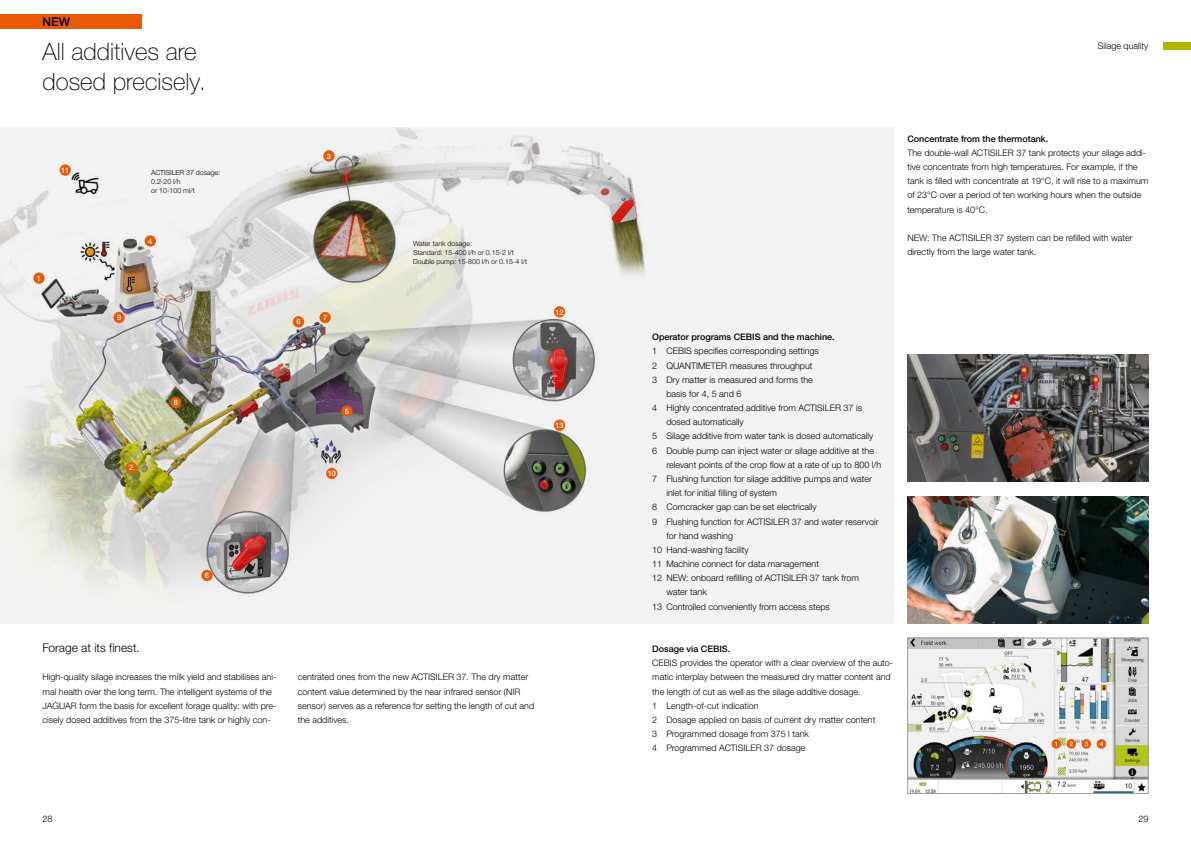
<style>
.page{position:relative;width:1191px;height:842px;background:#fff}
.page>*{position:absolute;margin:0;border:0;box-sizing:border-box;transform-origin:0 0}
.t1{font:100 24px/30px "CLAAS Helvetica Neue";color:#000}
.t2{font:300 12px "CLAAS Helvetica Neue";color:#000}
.t3{font:500 12px "CLAAS Helvetica Neue";color:#000}
.t4{font:300 9px/14.2px "CLAAS Helvetica Neue";color:#000}
.t5{font:500 9px "CLAAS Helvetica Neue";color:#000}
.t6{font:500 7.5px "CLAAS Helvetica Neue";letter-spacing:-.02em;color:#fff}
.t7{font:300 7px/9px "CLAAS Helvetica Neue";color:#000}
</style>
<div class="page">
<div style="left:1162px;top:43px;width:29px;height:7px;background:#b1b700"></div>
<img style="left:907px;top:496px;width:241px;height:128px">
<img style="left:909px;top:640px;width:237px;height:152px">
<div style="left:907px;top:638px;width:241px;height:156px;border:1px solid #9c9d9d"></div>
<svg style="left:1051px;top:739px;width:10px;height:10px"></svg>
<svg style="left:1066px;top:739px;width:10px;height:10px"></svg>
<svg style="left:1069px;top:742px;width:3px;height:4px"></svg>
<svg style="left:1081px;top:739px;width:10px;height:10px"></svg>
<svg style="left:1084px;top:742px;width:4px;height:4px"></svg>
<svg style="left:1096px;top:739px;width:10px;height:10px"></svg>
<svg style="left:1099px;top:742px;width:4px;height:4px"></svg>
<div style="left:0;top:128px;width:893px;height:496px;background:#f2f2f2"></div>
<img style="left:0;top:127px;width:656px;height:467px">
<div style="left:33px;top:272px;width:12px;height:12px;background:#ea5a06;border-radius:50%"></div>
<div style="left:126px;top:462px;width:11px;height:11px;background:#ea5a06;border-radius:50%"></div>
<div style="left:323px;top:150px;width:11px;height:12px;background:#ea5a06;border-radius:50%"></div>
<div style="left:145px;top:235px;width:11px;height:12px;background:#ea5a06;border-radius:50%"></div>
<div style="left:341px;top:405px;width:11px;height:12px;background:#ea5a06;border-radius:50%"></div>
<div style="left:170px;top:397px;width:11px;height:11px;background:#ea5a06;border-radius:50%"></div>
<div style="left:113px;top:312px;width:12px;height:11px;background:#ea5a06;border-radius:50%"></div>
<div style="left:326px;top:468px;width:11px;height:11px;background:#ea5a06;border-radius:50%"></div>
<div style="left:293px;top:316px;width:11px;height:11px;background:#ea5a06;border-radius:50%"></div>
<div style="left:201px;top:570px;width:12px;height:11px;background:#ea5a06;border-radius:50%"></div>
<div style="left:319px;top:312px;width:12px;height:11px;background:#ea5a06;border-radius:50%"></div>
<div style="left:60px;top:164px;width:11px;height:12px;background:#ea5a06;border-radius:50%"></div>
<div style="left:554px;top:306px;width:11px;height:11px;background:#ea5a06;border-radius:50%"></div>
<div style="left:554px;top:420px;width:11px;height:11px;background:#ea5a06;border-radius:50%"></div>
<img style="left:907px;top:354px;width:241px;height:128px">
<div style="left:0;top:14px;width:142px;height:14px;background:#ea5a06"></div>
<h2 class="t3" style="left:43px;top:14px;width:29px">NEW</h2>
<h1 class="t1" style="left:43px;top:37px;width:165px">All additives are dosed precisely.</h1>
<p class="t6" style="left:61px;top:165px;width:10px">11</p>
<p class="t6" style="left:37px;top:273px;width:6px">1</p>
<p class="t7" style="left:151px;top:168px;width:71px">ACTISILER 37 dosage:<br>0.2-20 l/h<br>or 10-100 ml/t</p>
<p class="t6" style="left:148px;top:236px;width:6px">4</p>
<p class="t6" style="left:117px;top:313px;width:6px">9</p>
<p class="t6" style="left:129px;top:463px;width:6px">2</p>
<p class="t6" style="left:174px;top:398px;width:6px">8</p>
<p class="t6" style="left:327px;top:151px;width:6px">3</p>
<p class="t6" style="left:296px;top:317px;width:6px">6</p>
<p class="t6" style="left:323px;top:313px;width:6px">7</p>
<p class="t6" style="left:345px;top:406px;width:6px">5</p>
<p class="t6" style="left:328px;top:469px;width:10px">10</p>
<p class="t7" style="left:413px;top:240px;width:115px">Water tank dosage:<br>Standard: 15-400 l/h or 0.15-2 l/t<br>Double pump: 15-800 l/h or 0.15-4 l/t</p>
<p class="t6" style="left:555px;top:307px;width:10px">12</p>
<p class="t6" style="left:555px;top:420px;width:10px">13</p>
<p class="t6" style="left:205px;top:571px;width:6px">6</p>
<h2 class="t2" style="left:43px;top:640px;width:99px">Forage at its finest.</h2>
<p class="t4" style="left:43px;top:670px;width:236px">High-quality silage increases the milk yield and stabilises ani&shy;mal health over the long term. The intelligent systems of the JAGUAR form the basis for excellent forage quality: with pre&shy;cisely dosed additives from the 375-litre tank or highly con-</p>
<p class="t4" style="left:298px;top:670px;width:238px">centrated ones from the new ACTISILER 37. The dry matter content value determined by the near infrared sensor (NIR sensor) serves as a reference for setting the length of cut and the additives.</p>
<p class="t4" style="left:1097px;top:39px;width:52px">Silage quality</p>
<p class="t5" style="left:907px;top:133px;width:142px">Concentrate from the thermotank.</p>
<p class="t4" style="left:907px;top:146px;width:242px">The double-wall ACTISILER 37 tank protects your silage addi&shy;tive concentrate from high temperatures. For example, if the tank is filled with concentrate at 19°C, it will rise to a maximum of 23°C over a period of ten working hours when the outside temperature is 40°C.</p>
<p class="t4" style="left:907px;top:231px;width:227px">NEW: The ACTISILER 37 system can be refilled with water directly from the large water tank.</p>
<p class="t5" style="left:652px;top:331px;width:184px">Operator programs CEBIS and the machine.</p>
<p class="t4" style="left:652px;top:344px;width:168px">1 CEBIS specifies corresponding settings</p>
<p class="t4" style="left:652px;top:358px;width:162px">2 QUANTIMETER measures throughput</p>
<p class="t4" style="left:652px;top:373px;width:162px">3 Dry matter is measured and forms the</p>
<p class="t4" style="left:666px;top:387px;width:77px">basis for 4, 5 and 6</p>
<p class="t4" style="left:652px;top:401px;width:211px">4 Highly concentrated additive from ACTISILER 37 is</p>
<p class="t4" style="left:666px;top:415px;width:79px">dosed automatically</p>
<p class="t4" style="left:652px;top:429px;width:223px">5 Silage additive from water tank is dosed automatically</p>
<p class="t4" style="left:652px;top:443px;width:223px">6 Double pump can inject water or silage additive at the</p>
<p class="t4" style="left:666px;top:458px;width:216px">relevant points of the crop flow at a rate of up to 800 l/h</p>
<p class="t4" style="left:652px;top:472px;width:221px">7 Flushing function for silage additive pumps and water</p>
<p class="t4" style="left:666px;top:486px;width:112px">inlet for initial filling of system</p>
<p class="t4" style="left:652px;top:500px;width:166px">8 Corncracker gap can be set electrically</p>
<p class="t4" style="left:652px;top:514px;width:228px">9 Flushing function for ACTISILER 37 and water reservoir</p>
<p class="t4" style="left:666px;top:529px;width:68px">for hand washing</p>
<p class="t4" style="left:652px;top:543px;width:98px">10 Hand-washing facility</p>
<p class="t4" style="left:652px;top:557px;width:168px">11 Machine connect for data management</p>
<p class="t4" style="left:652px;top:571px;width:208px">12 NEW: onboard refilling of ACTISILER 37 tank from</p>
<p class="t4" style="left:666px;top:585px;width:42px">water tank</p>
<p class="t4" style="left:652px;top:599px;width:179px">13 Controlled conveniently from access steps</p>
<p class="t5" style="left:652px;top:643px;width:80px">Dosage via CEBIS.</p>
<p class="t4" style="left:652px;top:656px;width:242px">CEBIS provides the operator with a clear overview of the auto&shy;matic interplay between the measured dry matter content and the length of cut as well as the silage additive dosage.<br>1 Length-of-cut indication<br>2 Dosage applied on basis of current dry matter content<br>3 Programmed dosage from 375 l tank<br>4 Programmed ACTISILER 37 dosage</p>
<p class="t4" style="left:43px;top:812px;width:11px">28</p>
<p class="t4" style="left:1138px;top:812px;width:11px">29</p>
</div>
